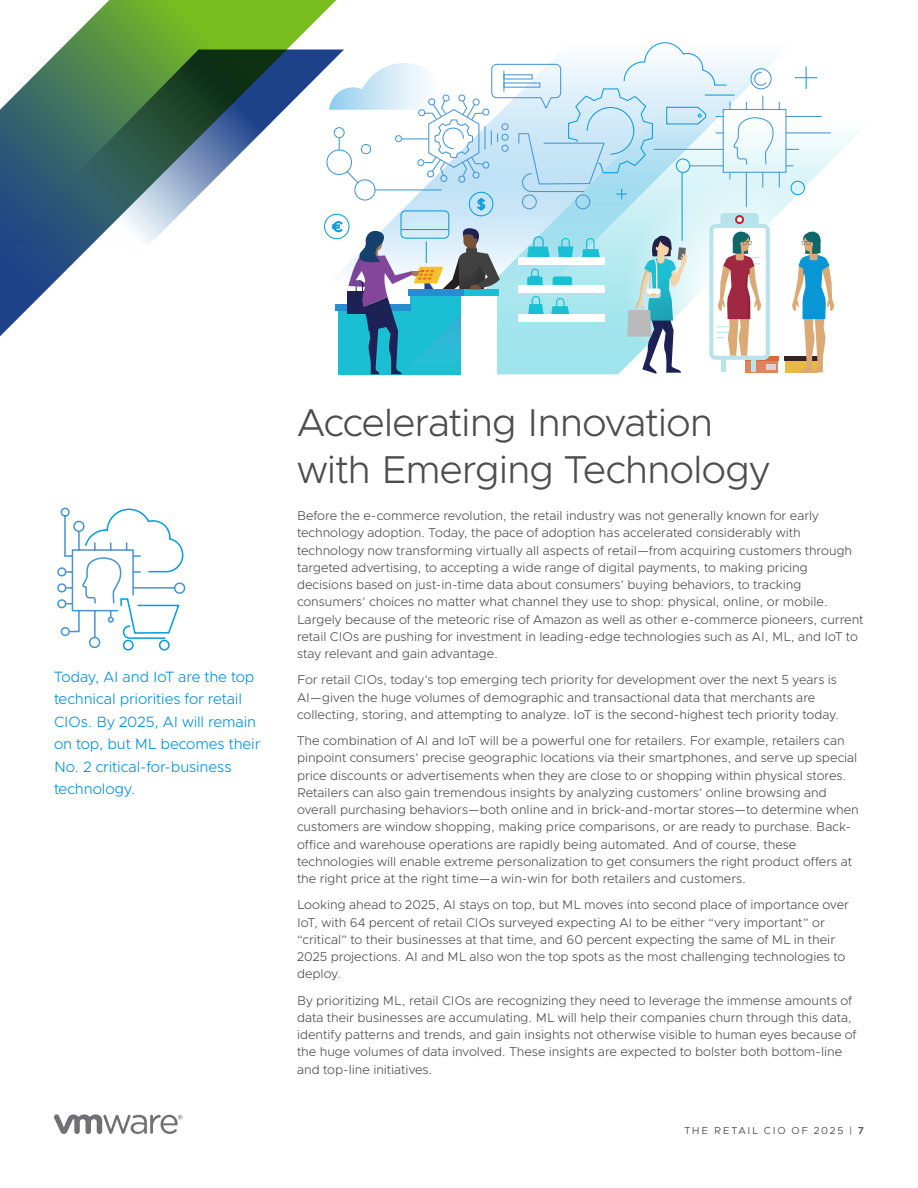
<style>
.page{position:relative;width:918px;height:1188px;background:#fff}
.page>*{position:absolute;margin:0;border:0;box-sizing:border-box;transform-origin:0 0}
._1a__MAIN_TITLE{font:300 39px/46.5px "Metropolis";letter-spacing:-.025em;color:#4d4d4f}
._3a__BODY_TEXT{font:300 15px/22.5px "Metropolis";letter-spacing:-.01em;color:#0091da}
._3a__BODY_TEXT-2{font:300 12.75px/17.2px "Metropolis";color:#4d4d4f}
.t1{font:10.2px "Metropolis";letter-spacing:.17em;color:#4d4d4f}
.s1{font-weight:600}
</style>
<div class="page">
<svg style="left:54px;top:1114px;width:129px;height:20px"></svg>
<svg style="left:780px;top:133px;width:77px;height:38px"></svg>
<svg style="left:780px;top:171px;width:55px;height:190px"></svg>
<hr style="left:786px;top:116px;width:35px;height:1px;background:#4896d2">
<hr style="left:786px;top:132px;width:45px;height:1px;background:#4896d2">
<svg style="left:786px;top:149px;width:13px;height:1px"></svg>
<div style="left:791px;top:181px;width:14px;height:14px;border:1px solid #0f9cd8;border-radius:50%"></div>
<svg style="left:795px;top:67px;width:22px;height:22px"></svg>
<div style="left:785px;top:356px;width:32px;height:17px;background:#e9ba43"></div>
<div style="left:785px;top:356px;width:33px;height:5px;background:#382322"></div>
<svg style="left:792px;top:232px;width:42px;height:141px"></svg>
<svg style="left:338px;top:42px;width:442px;height:332px"></svg>
<svg style="left:0;top:0;width:386px;height:352px"></svg>
<svg style="left:5px;top:50px;width:339px;height:197px"></svg>
<svg style="left:57px;top:507px;width:129px;height:144px"></svg>
<p class="_3a__BODY_TEXT" style="left:54px;top:665px;width:208px">Today, AI and IoT are the top technical priorities for retail<br>CIOs. By 2025, AI will remain on top, but ML becomes their<br>No. 2 critical-for-business technology.</p>
<p class="_1a__MAIN_TITLE" style="left:297px;top:399px;width:474px">Accelerating Innovation with Emerging Technology</p>
<p class="_3a__BODY_TEXT-2" style="left:297px;top:507px;width:568px">Before the e-commerce revolution, the retail industry was not generally known for early technology adoption. Today, the pace of adoption has accelerated considerably with technology now transforming virtually all aspects of retail—from acquiring customers through targeted advertising, to accepting a wide range of digital payments, to making pricing decisions based on just-in-time data about consumers’ buying behaviors, to tracking consumers’ choices no matter what channel they use to shop: physical, online, or mobile.<br>Largely because of the meteoric rise of Amazon as well as other e-commerce pioneers, current retail CIOs are pushing for investment in leading-edge technologies such as AI, ML, and IoT to stay relevant and gain advantage.</p>
<p class="_3a__BODY_TEXT-2" style="left:297px;top:671px;width:544px">For retail CIOs, today’s top emerging tech priority for development over the next 5 years is<br>AI—given the huge volumes of demographic and transactional data that merchants are collecting, storing, and attempting to analyze. IoT is the second-highest tech priority today.</p>
<p class="_3a__BODY_TEXT-2" style="left:297px;top:732px;width:563px">The combination of AI and IoT will be a powerful one for retailers. For example, retailers can pinpoint consumers’ precise geographic locations via their smartphones, and serve up special price discounts or advertisements when they are close to or shopping within physical stores.<br>Retailers can also gain tremendous insights by analyzing customers’ online browsing and overall purchasing behaviors—both online and in brick-and-mortar stores—to determine when customers are window shopping, making price comparisons, or are ready to purchase. Back&shy;office and warehouse operations are rapidly being automated. And of course, these technologies will enable extreme personalization to get consumers the right product offers at the right price at the right time—a win-win for both retailers and customers.</p>
<p class="_3a__BODY_TEXT-2" style="left:297px;top:896px;width:554px">Looking ahead to 2025, AI stays on top, but ML moves into second place of importance over IoT, with 64 percent of retail CIOs surveyed expecting AI to be either “very important” or “critical” to their businesses at that time, and 60 percent expecting the same of ML in their 2025 projections. AI and ML also won the top spots as the most challenging technologies to deploy.</p>
<p class="_3a__BODY_TEXT-2" style="left:297px;top:991px;width:561px">By prioritizing ML, retail CIOs are recognizing they need to leverage the immense amounts of data their businesses are accumulating. ML will help their companies churn through this data, identify patterns and trends, and gain insights not otherwise visible to human eyes because of the huge volumes of data involved. These insights are expected to bolster both bottom-line and top-line initiatives.</p>
<p class="t1" style="left:684px;top:1124px;width:181px">THE RETAIL CIO OF 2025 | <span class="s1">7</span></p>
</div>
